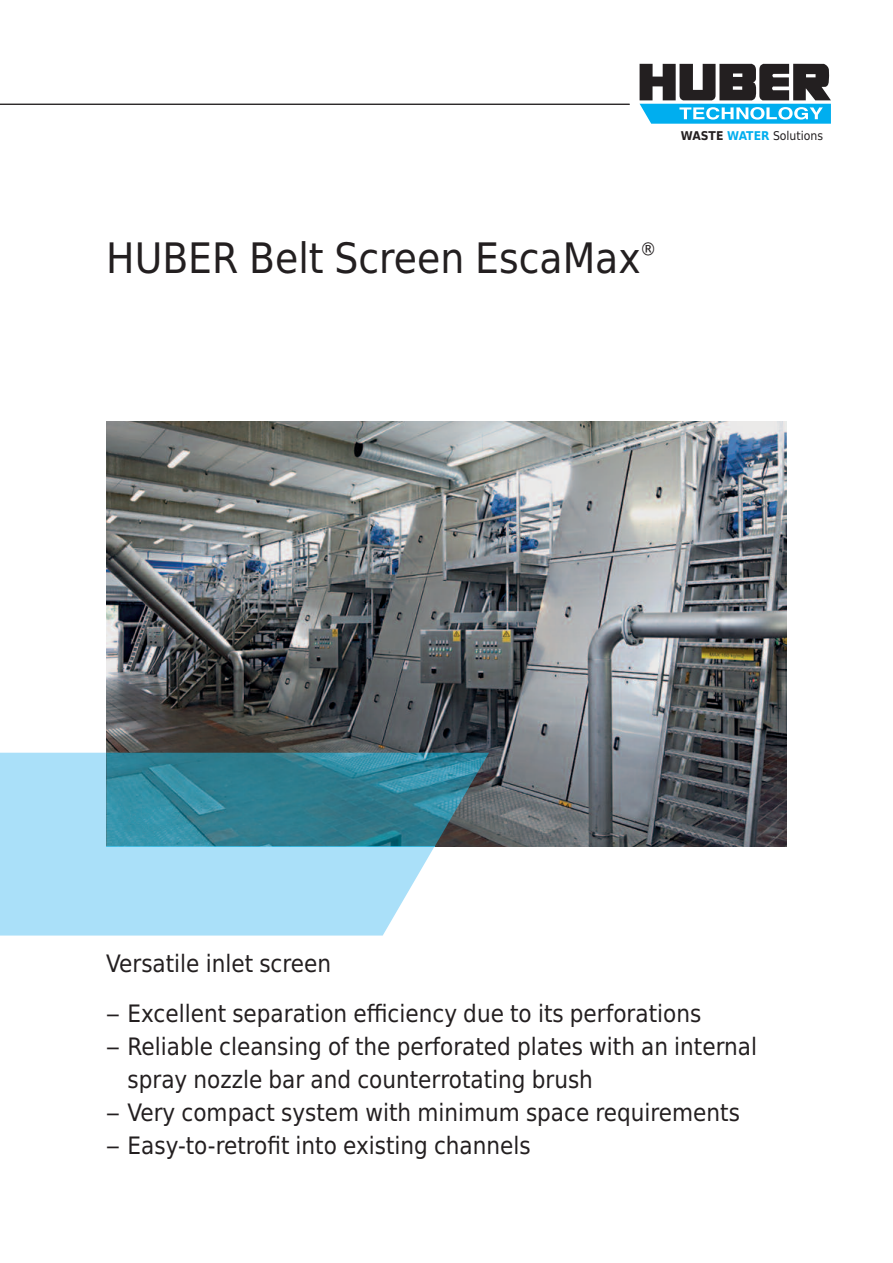
<style>
.page{position:relative;width:893px;height:1263px;background:#fff}
.page>*{position:absolute;margin:0;border:0;box-sizing:border-box;transform-origin:0 0}
.t1{font:42px "Huber Tec";color:#231f20}
.t2{font:24px/33px "Huber Tec";color:#231f20}
.t3{font:12.15px "Huber Tec";color:#231f20}
.s1{font-weight:700}
.s2{font-weight:700;color:#00aeef}
</style>
<div class="page">
<svg style="left:640px;top:64px;width:191px;height:60px"></svg>
<hr style="left:0;top:104px;width:630px;height:1px;background:#231f20">
<svg style="left:0;top:753px;width:489px;height:182px;background:#b4e3f9"></svg>
<img style="left:106px;top:421px;width:681px;height:425px">
<img style="left:106px;top:753px;width:383px;height:93px">
<p class="t3" style="left:681px;top:126px;width:144px"><span class="s1">WASTE</span> <span class="s2">WATER</span> Solutions</p>
<h1 class="t1" style="left:106px;top:234px;width:551px">HUBER Belt Screen EscaMax<sup>®</sup></h1>
<p class="t2" style="left:106px;top:947px;width:226px">Versatile inlet screen</p>
<p class="t2" style="left:106px;top:997px;width:596px">– Excellent separation efficiency due to its perforations</p>
<p class="t2" style="left:128px;top:1030px;width:631px;text-indent:-21px">– Reliable cleansing of the perforated plates with an internal spray nozzle bar and counterrotating brush</p>
<p class="t2" style="left:106px;top:1096px;width:635px">– Very compact system with minimum space requirements</p>
<p class="t2" style="left:106px;top:1129px;width:426px">– Easy-to-retrofit into existing channels</p>
</div>
